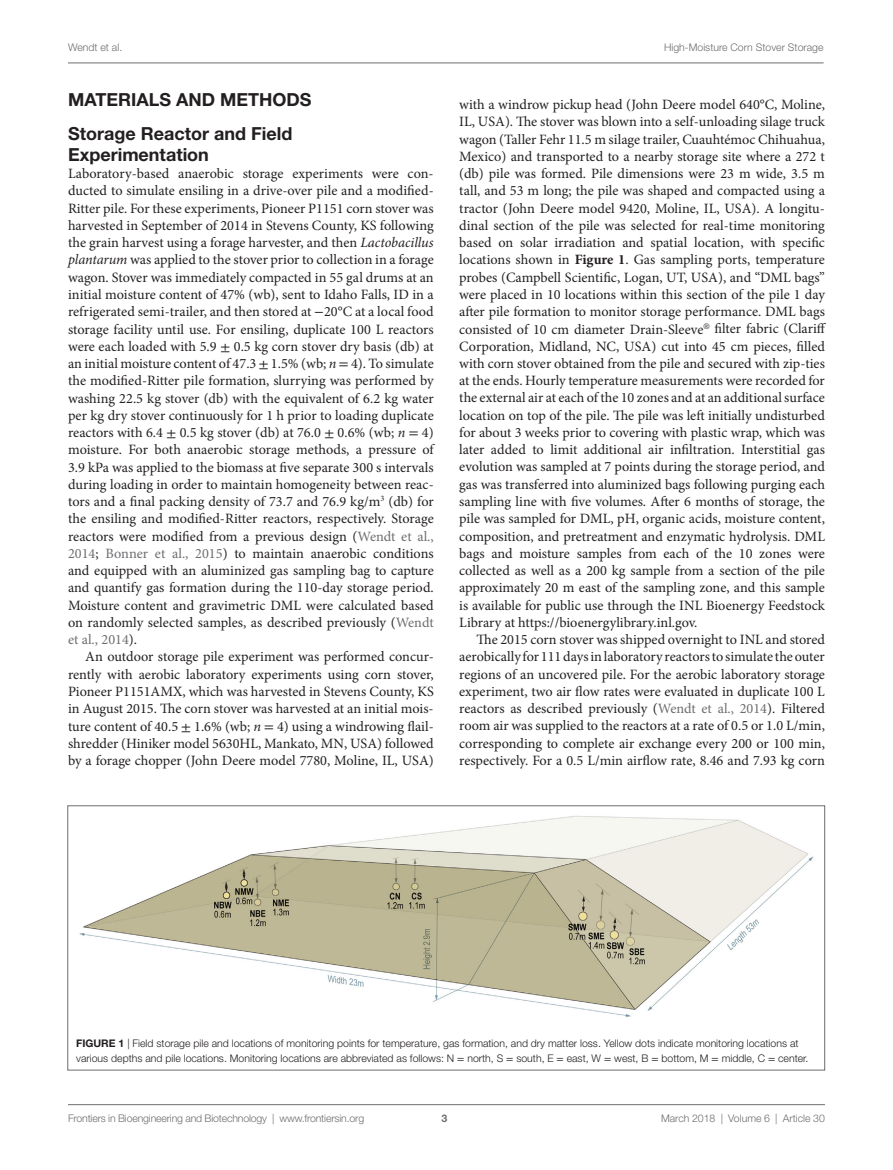
<style>
.page{position:relative;width:893px;height:1170px;background:#fff}
.page>*{position:absolute;margin:0;border:0;box-sizing:border-box;transform-origin:0 0}
.t1{font:700 18px/33.8px "Helvetica Neue LT Std";color:#231f20}
.t2{font:14.25px/17.2px "Minion Pro";color:#231f20;text-align:justify}
.t3{font:300 10.5px/14.2px "Helvetica Neue LT Std";color:#231f20}
.t4{font:300 10.5px "Helvetica Neue LT Std";letter-spacing:-.015em;color:#6c6d70}
.t5{font:700 10.5px "Helvetica Neue LT Std";color:#6c6d70}
.s1{font-style:italic}
.s2{font-family:"STIX General"}
.s3{color:#6c6d70}
.s4{font-weight:700}
.s5{font-family:"STIX General";font-weight:400}
</style>
<div class="page">
<img style="left:79px;top:816px;width:735px;height:201px">
<div style="left:68px;top:805px;width:757px;height:265px;border:1px solid #6c6d70"></div>
<hr style="left:68px;top:1104px;width:757px;height:1px;background:#6c6d70">
<hr style="left:68px;top:63px;width:755px;height:1px;background:#6c6d70">
<p class="t4" style="left:68px;top:41px;width:56px">Wendt et al.</p>
<p class="t4" style="left:664px;top:41px;width:161px">High-Moisture Corn Stover Storage</p>
<p class="t1" style="left:68px;top:82px;width:244px;text-indent:108px">AN D METHODS<br>Storage Reactor and Field</p>
<p class="t1" style="left:68px;top:137px;width:142px">Experimentation</p>
<p class="t2" style="left:68px;top:165px;width:367px">Laboratory-based anaerobic storage experiments were con&shy;ducted to simulate ensiling in a drive-over pile and a modified-Ritter pile. For these experiments, Pioneer P1151 corn stover was harvested in September of 2014 in Stevens County, KS following the grain harvest using a forage harvester, and then <span class="s1">Lactobacillus plantarum</span> was applied to the stover prior to collection in a forage wagon. Stover was immediately compacted in 55 gal drums at an initial moisture content of 47% (wb), sent to Idaho Falls, ID in a refrigerated semi-trailer, and then stored at <span class="s2">−</span>20°C at a local food storage facility until use. For ensiling, duplicate 100 L reactors were each loaded with 5.9 <span class="s2">±</span> 0.5 kg corn stover dry basis (db) at an initial moisture content of 47.3 <span class="s2">±</span> 1.5% (wb; <span class="s1">n</span> <span class="s2">=</span> 4). To simulate the modified-Ritter pile formation, slurrying was performed by washing 22.5 kg stover (db) with the equivalent of 6.2 kg water per kg dry stover continuously for 1 h prior to loading duplicate reactors with 6.4 <span class="s2">±</span> 0.5 kg stover (db) at 76.0 <span class="s2">±</span> 0.6% (wb; <span class="s1">n</span> <span class="s2">=</span> 4) moisture. For both anaerobic storage methods, a pressure of 3.9 kPa was applied to the biomass at five separate 300 s intervals during loading in order to maintain homogeneity between reac&shy;tors and a final packing density of 73.7 and 76.9 kg/m<sup>3</sup> (db) for the ensiling and modified-Ritter reactors, respectively. Storage reactors were modified from a previous design (<span class="s3">Wendt et al., 2014</span>; <span class="s3">Bonner et al., 2015</span>) to maintain anaerobic conditions and equipped with an aluminized gas sampling bag to capture and quantify gas formation during the 110-day storage period.<br>Moisture content and gravimetric DML were calculated based on randomly selected samples, as described previously (<span class="s3">Wendt et al., 2014</span>).</p>
<p class="t2" style="left:68px;top:648px;width:367px;text-indent:17px">An outdoor storage pile experiment was performed concur&shy;rently with aerobic laboratory experiments using corn stover, Pioneer P1151AMX, which was harvested in Stevens County, KS in August 2015. The corn stover was harvested at an initial mois&shy;ture content of 40.5 <span class="s2">±</span> 1.6% (wb; <span class="s1">n</span> <span class="s2">=</span> 4) using a windrowing flail&shy;shredder (Hiniker model 5630HL, Mankato, MN, USA) followed by a forage chopper (John Deere model 7780, Moline, IL, USA)</p>
<p class="t1" style="left:68px;top:82px;width:50px">MATERIALS</p>
<p class="t2" style="left:459px;top:96px;width:369px">with a windrow pickup head (John Deere model 640°C, Moline, IL, USA). The stover was blown into a self-unloading silage truck wagon (Taller Fehr 11.5 m silage trailer, Cuauhtémoc Chihuahua, Mexico) and transported to a nearby storage site where a 272 t (db) pile was formed. Pile dimensions were 23 m wide, 3.5 m tall, and 53 m long; the pile was shaped and compacted using a tractor (John Deere model 9420, Moline, IL, USA). A longitu&shy;dinal section of the pile was selected for real-time monitoring based on solar irradiation and spatial location, with specific locations shown in <span class="s4">Figure 1</span>. Gas sampling ports, temperature probes (Campbell Scientific, Logan, UT, USA), and “DML bags” were placed in 10 locations within this section of the pile 1 day after pile formation to monitor storage performance. DML bags consisted of 10 cm diameter Drain-Sleeve<sup>®</sup> filter fabric (Clariff Corporation, Midland, NC, USA) cut into 45 cm pieces, filled with corn stover obtained from the pile and secured with zip-ties at the ends. Hourly temperature measurements were recorded for the external air at each of the 10 zones and at an additional surface location on top of the pile. The pile was left initially undisturbed for about 3 weeks prior to covering with plastic wrap, which was later added to limit additional air infiltration. Interstitial gas evolution was sampled at 7 points during the storage period, and gas was transferred into aluminized bags following purging each sampling line with five volumes. After 6 months of storage, the pile was sampled for DML, pH, organic acids, moisture content, composition, and pretreatment and enzymatic hydrolysis. DML bags and moisture samples from each of the 10 zones were collected as well as a 200 kg sample from a section of the pile approximately 20 m east of the sampling zone, and this sample is available for public use through the INL Bioenergy Feedstock Library at https://bioenergylibrary.inl.gov.</p>
<p class="t2" style="left:459px;top:631px;width:367px;text-indent:17px">The 2015 corn stover was shipped overnight to INL and stored aerobically for 111 days in laboratory reactors to simulate the outer regions of an uncovered pile. For the aerobic laboratory storage experiment, two air flow rates were evaluated in duplicate 100 L reactors as described previously (<span class="s3">Wendt et al., 2014</span>). Filtered room air was supplied to the reactors at a rate of 0.5 or 1.0 L/min, corresponding to complete air exchange every 200 or 100 min, respectively. For a 0.5 L/min airflow rate, 8.46 and 7.93 kg corn</p>
<p class="t3" style="left:76px;top:1036px;width:734px"><span class="s4">FIG URE 1</span> | Field storage pile and locations of monitoring points for temperature, gas formation, and dry matter loss. Yellow dots indicate monitoring locations at various depths and pile locations. Monitoring locations are abbreviated as follows: N <span class="s5">=</span> north, S <span class="s5">=</span> south, E <span class="s5">=</span> east, W <span class="s5">=</span> west, B <span class="s5">=</span> bottom, M <span class="s5">=</span> middle, C <span class="s5">=</span> center.</p>
<p class="t4" style="left:68px;top:1111px;width:298px">Frontiers in Bioengineering and Biotechnology | www.frontiersin.org</p>
<p class="t4" style="left:661px;top:1111px;width:165px">March 2018 | Volume 6 | Article 30</p>
<p class="t5" style="left:441px;top:1111px;width:7px">3</p>
</div>
